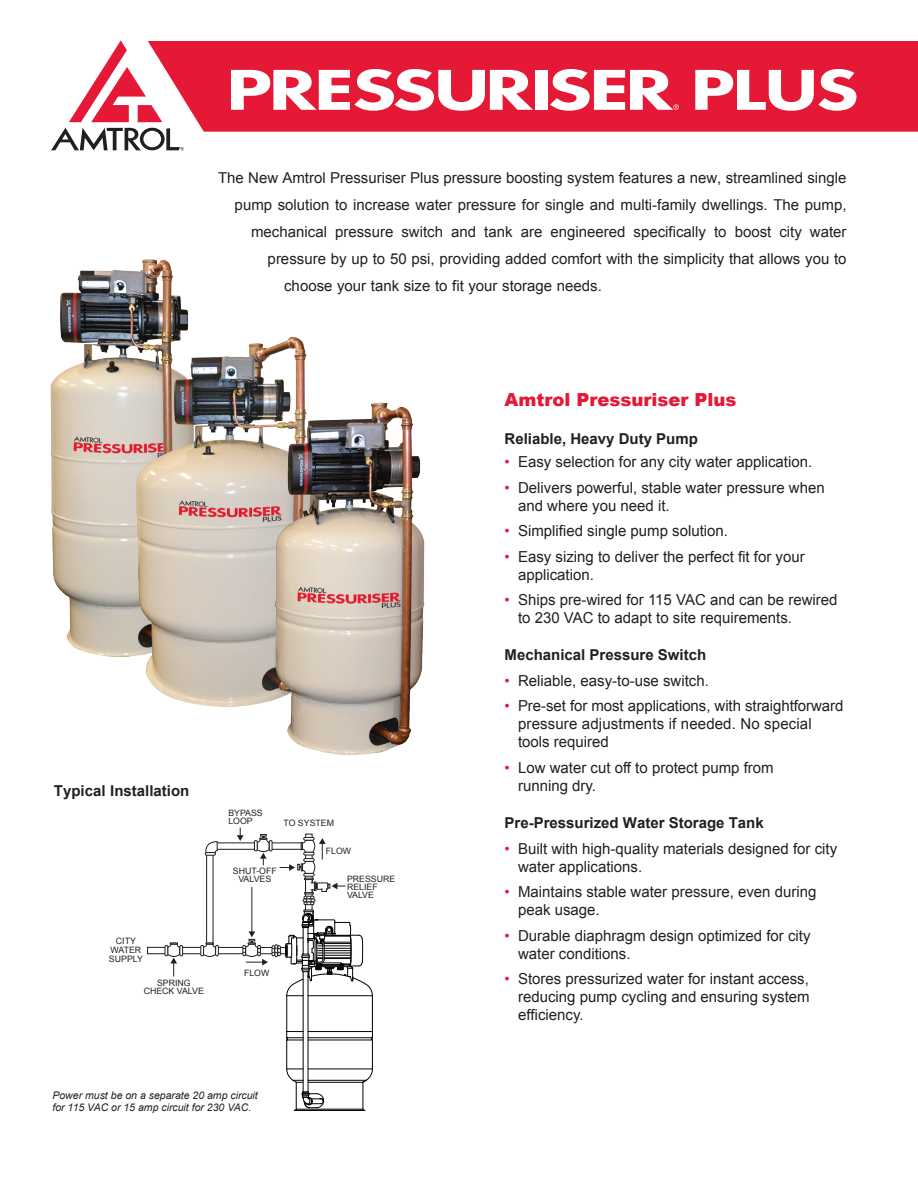
<style>
.page{position:relative;width:918px;height:1188px;background:#fff}
.page>*{position:absolute;margin:0;border:0;box-sizing:border-box;transform-origin:0 0}
.t1{font:900 18px "Arial";color:#e51836}
.t2{font:15.15px/18px "Arial";color:#231f20}
.t3{font:15px "Arial";color:#231f20}
.t4{font:700 15px "Arial";color:#231f20}
.t5{font:italic 10.5px/12px "Arial";color:#231f20}
.t6{font:8.7px/8.1px "Arial";color:#231f20;text-align:center}
.s1{font-size:15px;color:#e51836}
</style>
<div class="page">
<div style="left:148px;top:41px;width:770px;height:91px;background:#e51836"></div>
<svg style="left:51px;top:128px;width:133px;height:22px"></svg>
<svg style="left:69px;top:41px;width:93px;height:81px"></svg>
<div style="left:147px;top:947px;width:139px;height:7px;background:#fff;border:1px solid #231f20"></div>
<div style="left:213px;top:843px;width:89px;height:7px;border:1px solid #231f20"></div>
<hr style="left:372px;top:996px;width:1px;height:35px;background:#040503">
<hr style="left:308px;top:972px;width:1px;height:120px;background:#040503">
<hr style="left:303px;top:972px;width:1px;height:120px;background:#040503">
<hr style="left:286px;top:996px;width:1px;height:35px;background:#040503">
<hr style="left:294px;top:1110px;width:71px;height:1px;background:#040503">
<hr style="left:308px;top:1082px;width:55px;height:1px;background:#040503">
<hr style="left:308px;top:1031px;width:64px;height:1px;background:#040503">
<hr style="left:308px;top:1037px;width:64px;height:1px;background:#040503">
<hr style="left:308px;top:1040px;width:64px;height:1px;background:#040503">
<hr style="left:296px;top:1109px;width:67px;height:1px;background:#040503">
<hr style="left:308px;top:1069px;width:64px;height:1px;background:#040503">
<hr style="left:308px;top:1080px;width:58px;height:1px;background:#040503">
<svg style="left:360px;top:1031px;width:13px;height:80px"></svg>
<svg style="left:286px;top:1031px;width:38px;height:80px"></svg>
<svg style="left:165px;top:943px;width:18px;height:33px"></svg>
<div style="left:200px;top:945px;width:4px;height:11px;border:1px solid #231f20"></div>
<svg style="left:201px;top:841px;width:17px;height:116px"></svg>
<div style="left:215px;top:945px;width:4px;height:11px;border:1px solid #231f20"></div>
<svg style="left:237px;top:828px;width:136px;height:169px"></svg>
<div style="left:303px;top:837px;width:11px;height:4px;border:1px solid #231f20"></div>
<svg style="left:231px;top:69px;width:302px;height:42px"></svg>
<div style="left:535px;top:70px;width:13px;height:40px;background:#fff"></div>
<svg style="left:550px;top:69px;width:129px;height:42px"></svg>
<svg style="left:695px;top:69px;width:162px;height:42px"></svg>
<img style="left:50px;top:259px;width:139px;height:398px">
<img style="left:117px;top:329px;width:190px;height:378px">
<img style="left:251px;top:393px;width:174px;height:362px">
<p class="t3" style="left:218px;top:168px;width:630px">The New Amtrol Pressuriser Plus pressure boosting system features a new, streamlined single</p>
<p class="t3" style="left:235px;top:195px;width:613px">pump solution to increase water pressure for single and multi-family dwellings. The pump,</p>
<p class="t3" style="left:251px;top:222px;width:597px">mechanical pressure switch and tank are engineered specifically to boost city water</p>
<p class="t3" style="left:268px;top:249px;width:580px">pressure by up to 50 psi, providing added comfort with the simplicity that allows you to</p>
<p class="t3" style="left:284px;top:276px;width:319px">choose your tank size to fit your storage needs.</p>
<p class="t4" style="left:54px;top:781px;width:137px">Typical Installation</p>
<p class="t6" style="left:109px;top:937px;width:35px;line-height:8.7px">CITY<br>WATER<br>SUPPLY</p>
<p class="t6" style="left:144px;top:978px;width:62px;line-height:8.9px">SPRING<br>CHECK VALVE</p>
<p class="t6" style="left:228px;top:808px;width:36px;line-height:8.9px;text-align:left">BYPASS<br>LOOP</p>
<p class="t6" style="left:284px;top:819px;width:52px">TO SYSTEM</p>
<p class="t6" style="left:326px;top:847px;width:27px">FLOW</p>
<p class="t6" style="left:233px;top:867px;width:45px">SHUT-OFF<br>VALVES</p>
<p class="t6" style="left:244px;top:969px;width:27px">FLOW</p>
<p class="t6" style="left:347px;top:875px;width:50px;text-align:left">PRESSURE<br>RELIEF<br>VALVE</p>
<p class="t1" style="left:505px;top:386px;width:233px">Amtrol Pressuriser Plus</p>
<p class="t4" style="left:505px;top:429px;width:195px">Reliable, Heavy Duty Pump</p>
<p class="t2" style="left:505px;top:453px;width:309px"><span class="s1">•</span> Easy selection for any city water application.</p>
<p class="t2" style="left:518px;top:479px;width:308px;text-indent:-14px"><span class="s1">•</span> Delivers powerful, stable water pressure when and where you need it.</p>
<p class="t2" style="left:505px;top:522px;width:225px"><span class="s1">•</span> Simplified single pump solution.</p>
<p class="t2" style="left:518px;top:548px;width:288px;text-indent:-14px"><span class="s1">•</span> Easy sizing to deliver the perfect fit for your application.</p>
<p class="t2" style="left:518px;top:591px;width:321px;text-indent:-14px"><span class="s1">•</span> Ships pre-wired for 115 VAC and can be rewired to 230 VAC to adapt to site requirements.</p>
<p class="t4" style="left:505px;top:645px;width:203px">Mechanical Pressure Switch</p>
<p class="t2" style="left:505px;top:672px;width:206px"><span class="s1">•</span> Reliable, easy-to-use switch.</p>
<p class="t2" style="left:518px;top:697px;width:327px;text-indent:-14px"><span class="s1">•</span> Pre-set for most applications, with straightforward pressure adjustments if needed. No special tools required</p>
<p class="t2" style="left:518px;top:759px;width:257px;text-indent:-14px"><span class="s1">•</span> Low water cut off to protect pump from running dry.</p>
<p class="t4" style="left:505px;top:813px;width:261px">Pre-Pressurized Water Storage Tank</p>
<p class="t2" style="left:518px;top:839px;width:321px;text-indent:-14px"><span class="s1">•</span> Built with high-quality materials designed for city water applications.</p>
<p class="t2" style="left:518px;top:883px;width:300px;text-indent:-14px"><span class="s1">•</span> Maintains stable water pressure, even during peak usage.</p>
<p class="t2" style="left:518px;top:926px;width:294px;text-indent:-14px"><span class="s1">•</span> Durable diaphragm design optimized for city water conditions.</p>
<p class="t2" style="left:518px;top:970px;width:293px;text-align:justify;text-indent:-14px"><span class="s1">•</span> Stores pressurized water for instant access, reducing pump cycling and ensuring system efficiency.</p>
<p class="t5" style="left:52px;top:1089px;width:207px">Power must be on a separate 20 amp circuit for 115 VAC or 15 amp circuit for 230 VAC.</p>
</div>
